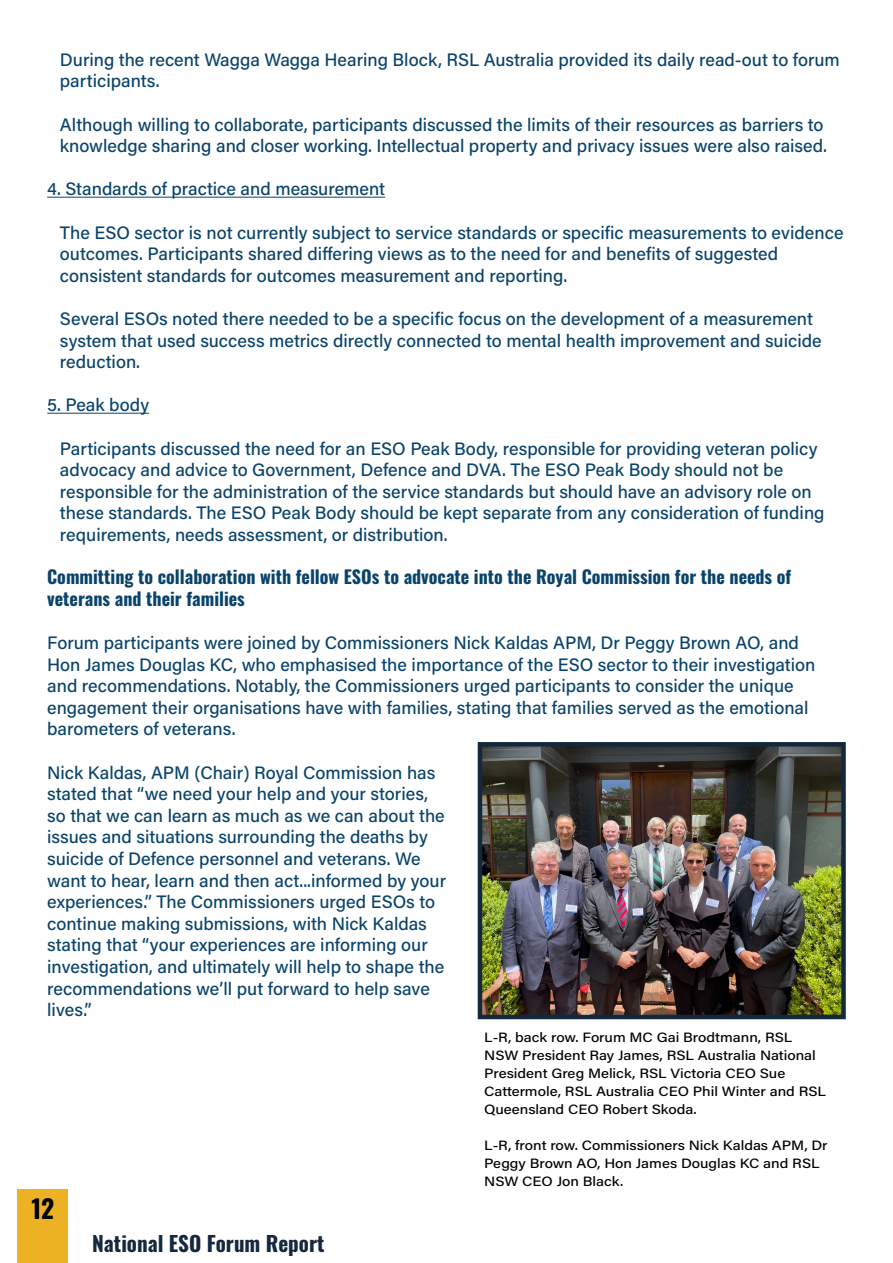
<style>
.page{position:relative;width:893px;height:1263px;background:#fff}
.page>*{position:absolute;margin:0;border:0;box-sizing:border-box;transform-origin:0 0}
.t1{font:700 25.5px "Oswald";color:#000}
.t2{font:700 21px "Oswald";color:#15283e}
.t3{font:500 18px/21.6px "Acumin Pro";color:#0a436a}
.t4{font:700 18px/21.6px "Oswald";color:#0a436a}
.t5{font:500 13.5px/18px "Acumin Pro";color:#000;scale:1.11 1}
</style>
<div class="page">
<div style="left:18px;top:1189px;width:50px;height:74px;background:#ecb223"></div>
<img style="left:483px;top:747px;width:358px;height:267px">
<div style="left:478px;top:742px;width:368px;height:277px;border:4px solid #14283d"></div>
<hr style="left:47px;top:197px;width:338px;height:1px;background:#0a436a">
<hr style="left:47px;top:413px;width:102px;height:1px;background:#0a436a">
<p class="t3" style="left:60px;top:48px;width:781px">During the recent Wagga Wagga Hearing Block, RSL Australia provided its daily read-out to forum participants.</p>
<p class="t3" style="left:60px;top:113px;width:769px">Although willing to collaborate, participants discussed the limits of their resources as barriers to knowledge sharing and closer working. Intellectual property and privacy issues were also raised.</p>
<p class="t3" style="left:47px;top:178px;width:339px">4. Standards of practice and measurement</p>
<p class="t3" style="left:60px;top:221px;width:785px">The ESO sector is not currently subject to service standards or specific measurements to evidence outcomes. Participants shared differing views as to the need for and benefits of suggested consistent standards for outcomes measurement and reporting.</p>
<p class="t3" style="left:60px;top:307px;width:763px">Several ESOs noted there needed to be a specific focus on the development of a measurement system that used success metrics directly connected to mental health improvement and suicide reduction.</p>
<p class="t3" style="left:47px;top:394px;width:103px">5. Peak body</p>
<p class="t3" style="left:60px;top:437px;width:766px">Participants discussed the need for an ESO Peak Body, responsible for providing veteran policy advocacy and advice to Government, Defence and DVA. The ESO Peak Body should not be responsible for the administration of the service standards but should have an advisory role on these standards. The ESO Peak Body should be kept separate from any consideration of funding requirements, needs assessment, or distribution.</p>
<p class="t4" style="left:47px;top:567px;width:746px">Committing to collaboration with fellow ESOs to advocate into the Royal Commission for the needs of veterans and their families</p>
<p class="t3" style="left:47px;top:631px;width:770px">Forum participants were joined by Commissioners Nick Kaldas APM, Dr Peggy Brown AO, and Hon James Douglas KC, who emphasised the importance of the ESO sector to their investigation and recommendations. Notably, the Commissioners urged participants to consider the unique engagement their organisations have with families, stating that families served as the emotional barometers of veterans.</p>
<p class="t3" style="left:47px;top:761px;width:400px">Nick Kaldas, APM (Chair) Royal Commission has stated that “we need your help and your stories, so that we can learn as much as we can about the issues and situations surrounding the deaths by suicide of Defence personnel and veterans. We want to hear, learn and then act...informed by your experiences.” The Commissioners urged ESOs to continue making submissions, with Nick Kaldas stating that “your experiences are informing our investigation, and ultimately will help to shape the recommendations we’ll put forward to help save lives.”</p>
<p class="t5" style="left:484px;top:1028px;width:309px">L-R, back row. Forum MC Gai Brodtmann, RSL NSW President Ray James, RSL Australia National President Greg Melick, RSL Victoria CEO Sue Cattermole, RSL Australia CEO Phil Winter and RSL Queensland CEO Robert Skoda.</p>
<p class="t5" style="left:484px;top:1136px;width:311px">L-R, front row. Commissioners Nick Kaldas APM, Dr<br>Peggy Brown AO, Hon James Douglas KC and RSL<br>NSW CEO Jon Black.</p>
<h1 class="t1" style="left:31px;top:1196px;width:25px">12</h1>
<p class="t2" style="left:92px;top:1232px;width:234px">National ESO Forum Report</p>
</div>
